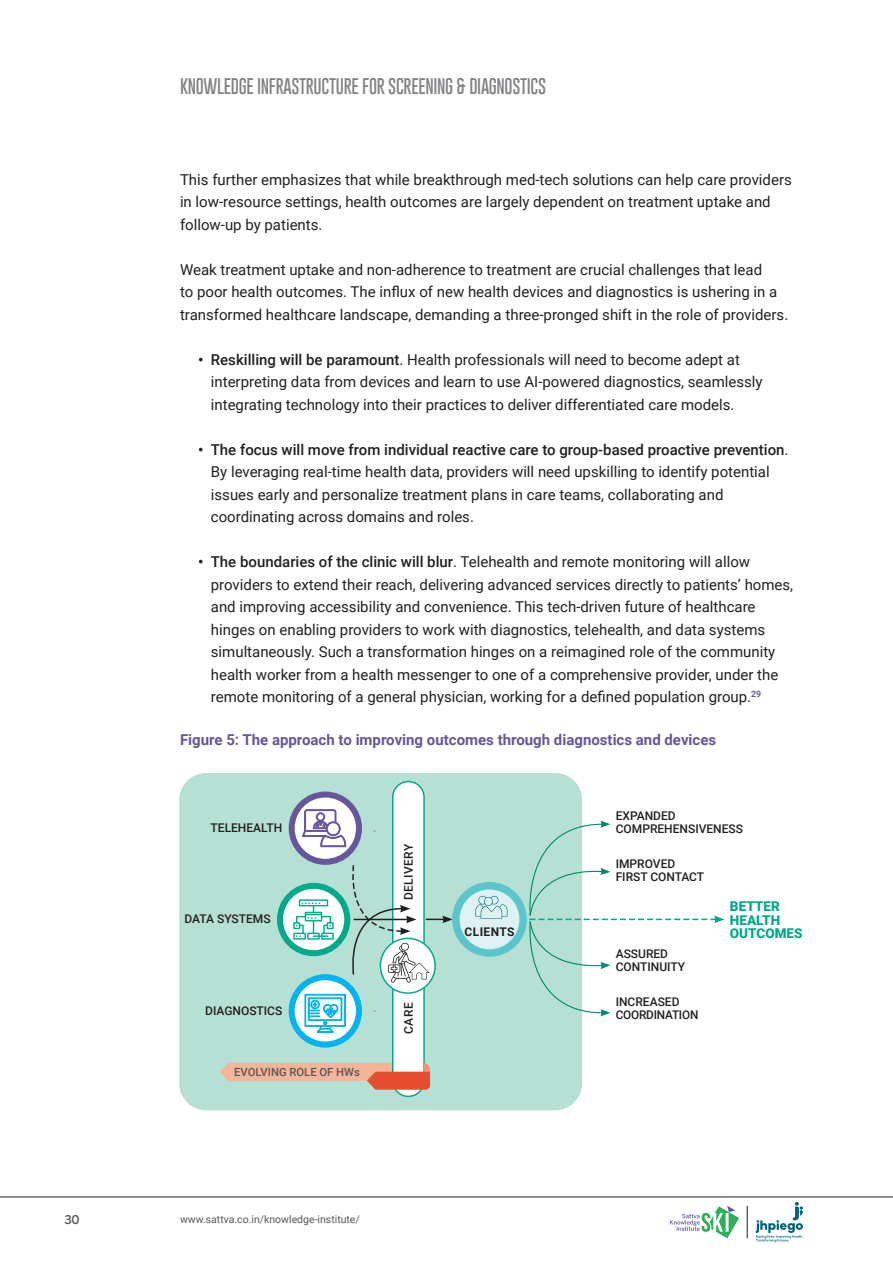
<style>
.page{position:relative;width:893px;height:1263px;background:#fff}
.page>*{position:absolute;margin:0;border:0;box-sizing:border-box;transform-origin:0 0}
.t1{font:100 16.5px "Gobold";letter-spacing:-.02em;color:#808285}
.t2{font:15px/22.5px "Roboto";color:#231f20}
.t3{font:700 15px "Roboto";color:#67569b}
.t4{font:900 13.5px/13.5px "Roboto";color:#00ab89}
.t5{font:500 12px/13.5px "Roboto";color:#231f20}
.t6{font:500 12px "Roboto";letter-spacing:.035em;color:#231f20}
.t7{font:700 12px "Roboto";letter-spacing:.035em;color:#231f20}
.t8{font:500 12px "Benton Sans";color:#57585a}
.t9{font:500 11.25px "Roboto";color:#57585a}
.t10{font:10.5px "Roboto";color:#57585a}
.s1{font-weight:700}
.s2{font-weight:500}
</style>
<div class="page">
<svg style="left:670px;top:1206px;width:69px;height:32px"></svg>
<hr style="left:747px;top:1206px;width:1px;height:32px;background:#231f20">
<svg style="left:756px;top:1202px;width:47px;height:40px"></svg>
<hr style="left:0;top:1197px;width:893px;height:1px;background:#231f20">
<div style="left:179px;top:773px;width:403px;height:337px;background:#b7e0d5;border-radius:27px"></div>
<div style="left:393px;top:781px;width:31px;height:315px;background:#fff;border-radius:16px"></div>
<div style="left:392px;top:781px;width:33px;height:316px;border:2px solid #00ab89;border-radius:16px"></div>
<svg style="left:292px;top:794px;width:67px;height:68px;fill:#fff"></svg>
<div style="left:289px;top:791px;width:73px;height:74px;border:6px solid #67569b;border-radius:50%"></div>
<svg style="left:302px;top:809px;width:44px;height:38px"></svg>
<svg style="left:292px;top:977px;width:67px;height:67px;fill:#fff"></svg>
<div style="left:289px;top:974px;width:73px;height:73px;border:6px solid #00b4ed;border-radius:50%"></div>
<svg style="left:305px;top:994px;width:41px;height:39px"></svg>
<svg style="left:280px;top:886px;width:67px;height:67px;fill:#fff"></svg>
<div style="left:277px;top:883px;width:73px;height:73px;border:6px solid #00ab89;border-radius:50%"></div>
<svg style="left:293px;top:899px;width:41px;height:41px"></svg>
<svg style="left:456px;top:886px;width:67px;height:67px;fill:#def1f3"></svg>
<div style="left:452px;top:882px;width:75px;height:75px;border:8px solid #5ac6cc;border-radius:50%"></div>
<svg style="left:475px;top:896px;width:32px;height:23px"></svg>
<svg style="left:521px;top:820px;width:204px;height:196px"></svg>
<svg style="left:220px;top:1062px;width:211px;height:28px"></svg>
<div style="left:380px;top:938px;width:55px;height:55px;background:#fff;border-radius:50%"></div>
<svg style="left:344px;top:864px;width:109px;height:119px"></svg>
<div style="left:380px;top:938px;width:56px;height:56px;border:2px solid #00ab89;border-radius:50%"></div>
<p class="t1" style="left:180px;top:76px;width:368px">KNOWLEDGE INFRASTRUCTURE FOR SCREENING &amp; DIAGNOSTICS</p>
<p class="t2" style="left:180px;top:167px;width:613px">This further emphasizes that while breakthrough med-tech solutions can help care providers in low-resource settings, health outcomes are largely dependent on treatment uptake and follow-up by patients.</p>
<p class="t2" style="left:180px;top:257px;width:610px">Weak treatment uptake and non-adherence to treatment are crucial challenges that lead<br>to poor health outcomes. The influx of new health devices and diagnostics is ushering in a transformed healthcare landscape, demanding a three-pronged shift in the role of providers.</p>
<p class="t2" style="left:211px;top:347px;width:553px;text-indent:-13px"><span class="s1">•</span> <span class="s2">Reskilling will be paramount</span>. Health professionals will need to become adept at interpreting data from devices and learn to use AI-powered diagnostics, seamlessly integrating technology into their practices to deliver differentiated care models.</p>
<p class="t2" style="left:211px;top:437px;width:579px;text-indent:-13px"><span class="s1">•</span> <span class="s2">The focus will move from individual reactive care to group-based proactive prevention</span>.<br>By leveraging real-time health data, providers will need upskilling to identify potential issues early and personalize treatment plans in care teams, collaborating and coordinating across domains and roles.</p>
<p class="t2" style="left:211px;top:550px;width:584px;text-indent:-13px"><span class="s1">•</span> <span class="s2">The boundaries of the clinic will blur</span>. Telehealth and remote monitoring will allow providers to extend their reach, delivering advanced services directly to patients’ homes, and improving accessibility and convenience. This tech-driven future of healthcare hinges on enabling providers to work with diagnostics, telehealth, and data systems simultaneously. Such a transformation hinges on a reimagined role of the community health worker from a health messenger to one of a comprehensive provider, under the remote monitoring of a general physician, working for a defined population group.<sup>29</sup></p>
<p class="t3" style="left:180px;top:729px;width:538px">Figure 5: The approach to improving outcomes through diagnostics and devices</p>
<p class="t5" style="left:211px;top:821px;width:73px">TELEHEALTH</p>
<p class="t5" style="left:185px;top:912px;width:88px">DATA SYSTEMS</p>
<p class="t5" style="left:205px;top:1003px;width:79px">DIAGNOSTICS</p>
<p class="t9" style="left:234px;top:1064px;width:127px">EVOLVING ROLE OF HWs</p>
<p class="t6" style="left:400px;top:900px;width:58px;rotate:-90deg">DELIVERY</p>
<p class="t5" style="left:401px;top:1034px;width:33px;rotate:-90deg">CARE</p>
<p class="t5" style="left:616px;top:808px;width:129px">EXPANDED<br>COMPREHENSIVENESS</p>
<p class="t5" style="left:616px;top:856px;width:90px">IMPROVED<br>FIRST CONTACT</p>
<p class="t4" style="left:730px;top:899px;width:52px">BETTER<br>HEALTH</p>
<p class="t7" style="left:465px;top:923px;width:51px">CLIENTS</p>
<p class="t4" style="left:730px;top:926px;width:74px">OUTCOMES</p>
<p class="t5" style="left:616px;top:946px;width:71px">ASSURED<br>CONTINUITY</p>
<p class="t5" style="left:616px;top:994px;width:84px">INCREASED<br>COORDINATION</p>
<p class="t8" style="left:64px;top:1212px;width:17px">30</p>
<p class="t10" style="left:180px;top:1212px;width:181px">www.sattva.co.in/knowledge-institute/</p>
</div>
